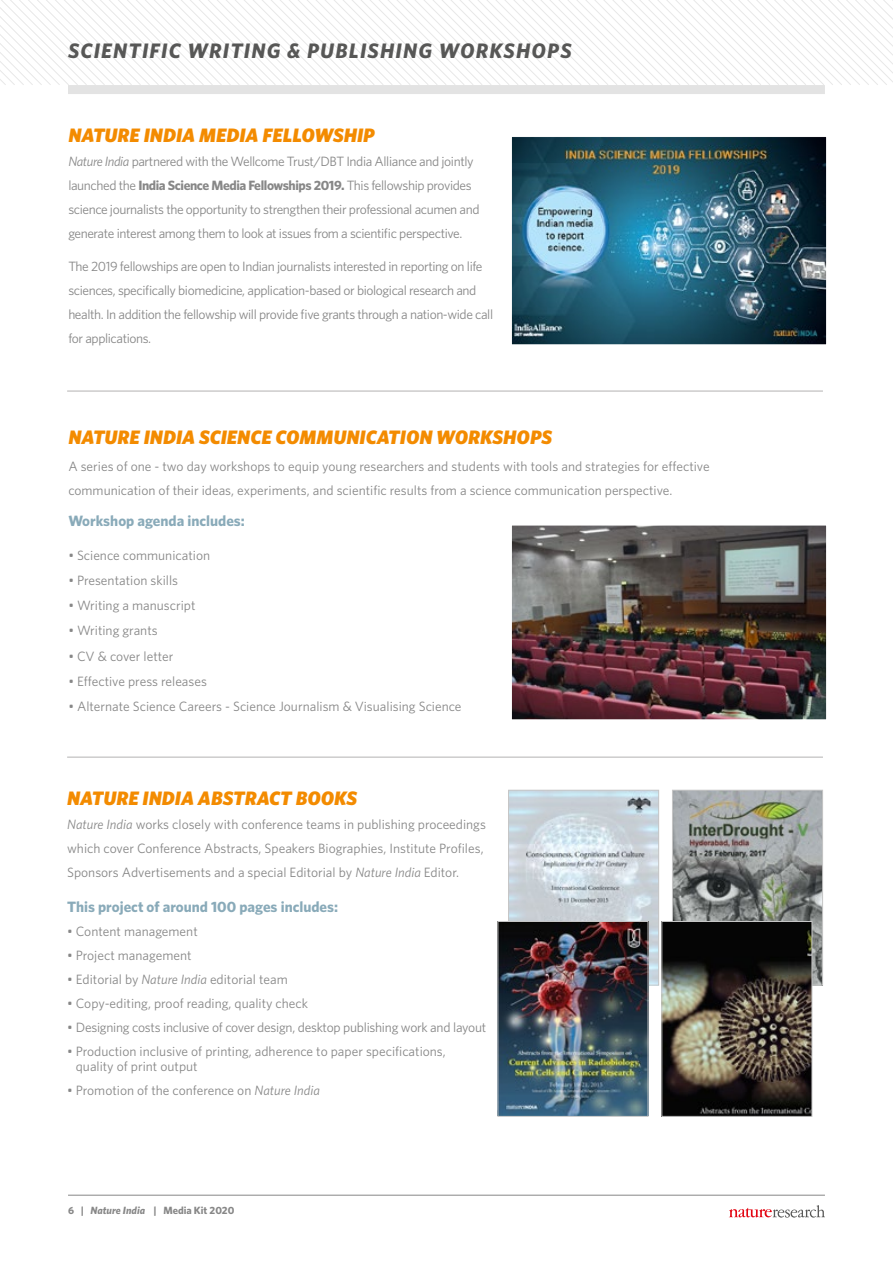
<style>
.page{position:relative;width:893px;height:1263px;background:#fff}
.page>*{position:absolute;margin:0;border:0;box-sizing:border-box;transform-origin:0 0}
.t1{font:italic 700 21px "Whitney";letter-spacing:.06em;color:#575756}
.t2{font:italic 900 19.5px "Whitney";color:#f38b00}
.t3{font:700 15px "Whitney";color:#89aab9}
.t4{font:13.5px/24px "Whitney";letter-spacing:-.005em;color:#878787}
.t5{font:13.5px/24px "Whitney";letter-spacing:-.03em;color:#878787}
.t6{font:700 10.5px "Whitney";color:#878787}
.s1{font-style:italic}
.s2{font-weight:700}
</style>
<div class="page">
<svg style="left:729px;top:1205px;width:96px;height:12px"></svg>
<svg style="left:0;top:0;width:893px;height:85px"></svg>
<div style="left:68px;top:85px;width:757px;height:9px;background:#e3e3e3"></div>
<hr style="left:68px;top:1195px;width:757px;height:1px;background:#878787">
<img style="left:674px;top:792px;width:147px;height:191px">
<div style="left:672px;top:790px;width:151px;height:195px;border:1px solid #c6c6c6"></div>
<img style="left:513px;top:138px;width:312px;height:205px">
<div style="left:511px;top:136px;width:316px;height:209px;border:1px solid #fff"></div>
<img style="left:513px;top:527px;width:312px;height:191px">
<div style="left:511px;top:525px;width:316px;height:195px;border:1px solid #fff"></div>
<hr style="left:67px;top:391px;width:756px;height:1px;background:#b3b2b2">
<hr style="left:67px;top:757px;width:756px;height:1px;background:#b3b2b2">
<img style="left:510px;top:792px;width:147px;height:191px">
<div style="left:508px;top:790px;width:151px;height:195px;border:1px solid #c6c6c6"></div>
<img style="left:663px;top:923px;width:147px;height:192px">
<div style="left:661px;top:921px;width:151px;height:196px;border:1px solid #c6c6c6"></div>
<img style="left:499px;top:923px;width:147px;height:192px">
<div style="left:497px;top:921px;width:151px;height:196px;border:1px solid #c6c6c6"></div>
<h1 class="t1" style="left:68px;top:37px;width:505px">SCIENTIFIC WRITING &amp; PUBLISHING WORKSHOPS</h1>
<h2 class="t2" style="left:68px;top:122px;width:308px">NATURE INDIA MEDIA FELLOWSHIP</h2>
<p class="t5" style="left:68px;top:149px;width:413px"><span class="s1">Nature India</span> partnered with the Wellcome Trust/DBT India Alliance and jointly launched the <span class="s2">India Science Media Fellowships 2019.</span> This fellowship provides science journalists the opportunity to strengthen their professional acumen and generate interest among them to look at issues from a scientific perspective.</p>
<p class="t5" style="left:68px;top:253px;width:426px">The 2019 fellowships are open to Indian journalists interested in reporting on life sciences, specifically biomedicine, application-based or biological research and health. In addition the fellowship will provide five grants through a nation-wide call for applications.</p>
<h2 class="t2" style="left:68px;top:424px;width:485px">NATURE INDIA SCIENCE COMMUNICATION WORKSHOPS</h2>
<p class="t4" style="left:68px;top:454px;width:643px">A series of one - two day workshops to equip young researchers and students with tools and strategies for effective communication of their ideas, experiments, and scientific results from a science communication perspective.</p>
<p class="t3" style="left:68px;top:511px;width:178px">Workshop agenda includes:</p>
<p class="t4" style="left:68px;top:543px;width:143px">• Science communication</p>
<p class="t4" style="left:68px;top:568px;width:111px">• Presentation skills</p>
<p class="t4" style="left:68px;top:593px;width:129px">• Writing a manuscript</p>
<p class="t4" style="left:68px;top:618px;width:91px">• Writing grants</p>
<p class="t4" style="left:68px;top:644px;width:107px">• CV &amp; cover letter</p>
<p class="t4" style="left:68px;top:669px;width:140px">• Effective press releases</p>
<p class="t4" style="left:68px;top:694px;width:395px">• Alternate Science Careers - Science Journalism &amp; Visualising Science</p>
<h2 class="t2" style="left:67px;top:785px;width:292px">NATURE INDIA ABSTRACT BOOKS</h2>
<p class="t4" style="left:67px;top:812px;width:420px"><span class="s1">Nature India</span> works closely with conference teams in publishing proceedings which cover Conference Abstracts, Speakers Biographies, Institute Profiles,<br>Sponsors Advertisements and a special Editorial by <span class="s1">Nature India</span> Editor.</p>
<p class="t3" style="left:67px;top:897px;width:273px">This project of around 100 pages includes:</p>
<p class="t4" style="left:67px;top:919px;width:132px">• Content management</p>
<p class="t4" style="left:67px;top:943px;width:126px">• Project management</p>
<p class="t4" style="left:67px;top:967px;width:222px">• Editorial by <span class="s1">Nature India</span> editorial team</p>
<p class="t4" style="left:67px;top:991px;width:242px">• Copy-editing, proof reading, quality check</p>
<p class="t4" style="left:67px;top:1015px;width:421px">• Designing costs inclusive of cover design, desktop publishing work and layout</p>
<p class="t4" style="left:76px;top:1043px;width:372px;line-height:15px;text-indent:-9px">• Production inclusive of printing, adherence to paper specifications, quality of print output</p>
<p class="t4" style="left:67px;top:1078px;width:254px">• Promotion of the conference on <span class="s1">Nature India</span></p>
<p class="t6" style="left:68px;top:1204px;width:168px">6 | <span class="s1">Nature India</span> | Media Kit 2020</p>
</div>
